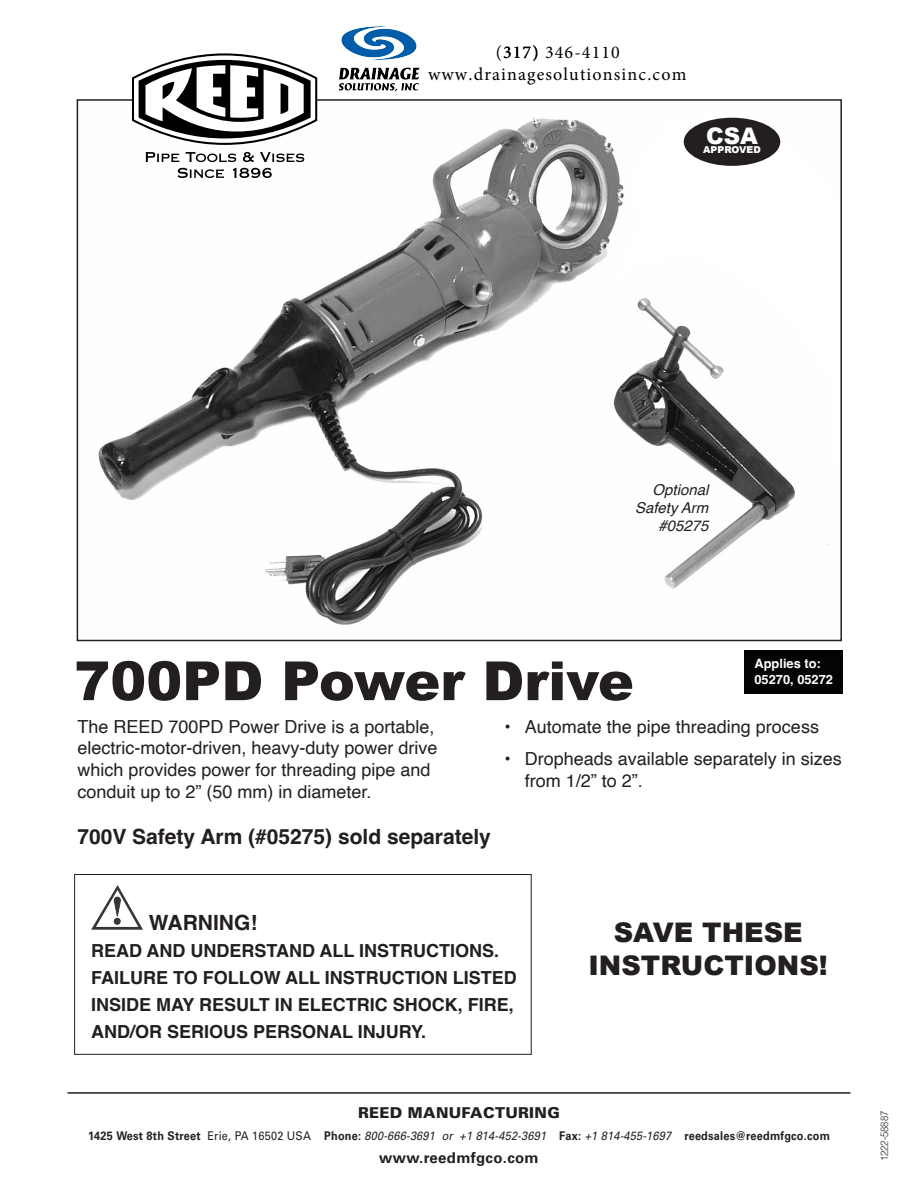
<style>
.page{position:relative;width:918px;height:1188px;background:#fff}
.page>*{position:absolute;margin:0;border:0;box-sizing:border-box;transform-origin:0 0}
.t1{font:900 54px "Arial";color:#231f20}
.t2{font:900 27px "Arial";color:#231f20}
.t3{font:900 22.8px "Arial";color:#fff}
.t4{font:700 21px "Helvetica";color:#231f20}
.Body_text{font:18px "Helvetica";color:#231f20}
.t5{font:700 18px/27px "Helvetica";color:#231f20}
.t6{font:18px/21.6px "Minion Pro";letter-spacing:.065em;color:#000;text-align:center}
.t7{font:italic 15px "Helvetica";color:#231f20}
.t8{font:15px "Univers LT 75 Blk";letter-spacing:.02em;color:#231f20}
.t9{font:15px "Univers LT 65 Bd";letter-spacing:.02em;color:#231f20}
.t10{font:15px "Helvetica";color:#231f20}
.t11{font:700 12.9px "Helvetica";color:#fff}
.t12{font:12px "Univers LT 65 Bd";letter-spacing:.02em;color:#231f20;scale:.91 1}
.Headline{font:300 10.5px "Helvetica";color:#231f20;scale:.9 1}
.t13{font:900 9.45px "Arial";color:#fff}
.s1{font-family:"Univers LT 55 Rm"}
.s2{font-family:"Univers LT 55 Obl"}
</style>
<div class="page">
<img style="left:98px;top:102px;width:732px;height:523px">
<svg style="left:91px;top:885px;width:52px;height:45px"></svg>
<div style="left:74px;top:874px;width:458px;height:181px;border:1px solid #231f20"></div>
<svg style="left:130px;top:53px;width:187px;height:93px"></svg>
<svg style="left:146px;top:152px;width:33px;height:10px"></svg>
<svg style="left:186px;top:152px;width:50px;height:10px"></svg>
<svg style="left:243px;top:152px;width:11px;height:10px"></svg>
<svg style="left:260px;top:152px;width:44px;height:10px"></svg>
<svg style="left:178px;top:168px;width:46px;height:10px"></svg>
<svg style="left:233px;top:168px;width:39px;height:10px"></svg>
<div style="left:744px;top:650px;width:98px;height:44px;background:#040503"></div>
<hr style="left:68px;top:1092px;width:782px;height:2px;background:#231f20">
<div style="left:684px;top:118px;width:96px;height:48px;background:#231f20;border-radius:50%"></div>
<img style="left:338px;top:27px;width:81px;height:65px">
<p class="t6" style="left:428px;top:42px;width:260px">(317) 346-4110 www.drainagesolutionsinc.com</p>
<p class="t3" style="left:706px;top:119px;width:53px">CSA</p>
<p class="t13" style="left:703px;top:143px;width:59px">APPROVED</p>
<p class="t7" style="left:653px;top:478px;width:57px">Optional</p>
<p class="t7" style="left:635px;top:496px;width:75px">Safety Arm</p>
<p class="t7" style="left:658px;top:514px;width:52px">#05275</p>
<p class="t11" style="left:754px;top:656px;width:68px">Applies to:</p>
<p class="t11" style="left:754px;top:671px;width:80px">05270, 05272</p>
<p class="t1" style="left:74px;top:642px;width:561px">700PD Power Drive</p>
<p class="Body_text" style="left:505px;top:713px;width:316px">• Automate the pipe threading process</p>
<p class="Body_text" style="left:505px;top:745px;width:339px">• Dropheads available separately in sizes</p>
<p class="Body_text" style="left:525px;top:767px;width:120px">from 1/2” to 2”.</p>
<p class="Body_text" style="left:77px;top:713px;width:359px">The REED 700PD Power Drive is a portable,</p>
<p class="Body_text" style="left:77px;top:734px;width:362px">electric-motor-driven, heavy-duty power drive</p>
<p class="Body_text" style="left:77px;top:756px;width:355px">which provides power for threading pipe and</p>
<p class="Body_text" style="left:77px;top:777px;width:296px">conduit up to 2” (50 mm) in diameter.</p>
<p class="t4" style="left:77px;top:824px;width:415px">700V Safety Arm (#05275) sold separately</p>
<p class="t4" style="left:149px;top:909px;width:110px">WARNING!</p>
<p class="t5" style="left:91px;top:939px;width:410px">READ AND UNDERSTAND ALL INSTRUCTIONS.</p>
<p class="t5" style="left:91px;top:966px;width:427px">FAILURE TO FOLLOW ALL INSTRUCTION LISTED<br>INSIDE MAY RESULT IN ELECTRIC SHOCK, FIRE,<br>AND/OR SERIOUS PERSONAL INJURY.</p>
<p class="t2" style="left:614px;top:913px;width:190px">SAVE THESE</p>
<p class="t2" style="left:588px;top:946px;width:241px">INSTRUCTIONS!</p>
<p class="t8" style="left:358px;top:1103px;width:203px">REED MANUFACTURING</p>
<p class="t12" style="left:88px;top:1129px;width:817px">1425 West 8th Street <span class="s1">Erie, PA 16502 USA</span> Phone: <span class="s2">800-666-3691 or +1 814-452-3691</span> Fax: <span class="s2">+1 814-455-1697</span> reedsales@reedmfgco.com</p>
<p class="t9" style="left:379px;top:1149px;width:161px">www.reedmfgco.com</p>
<p class="Headline" style="left:876px;top:1161px;width:58px;rotate:-90deg">1222-58887</p>
<p class="t10" style="left:880px;top:1142px;width:10px">1</p>
</div>
